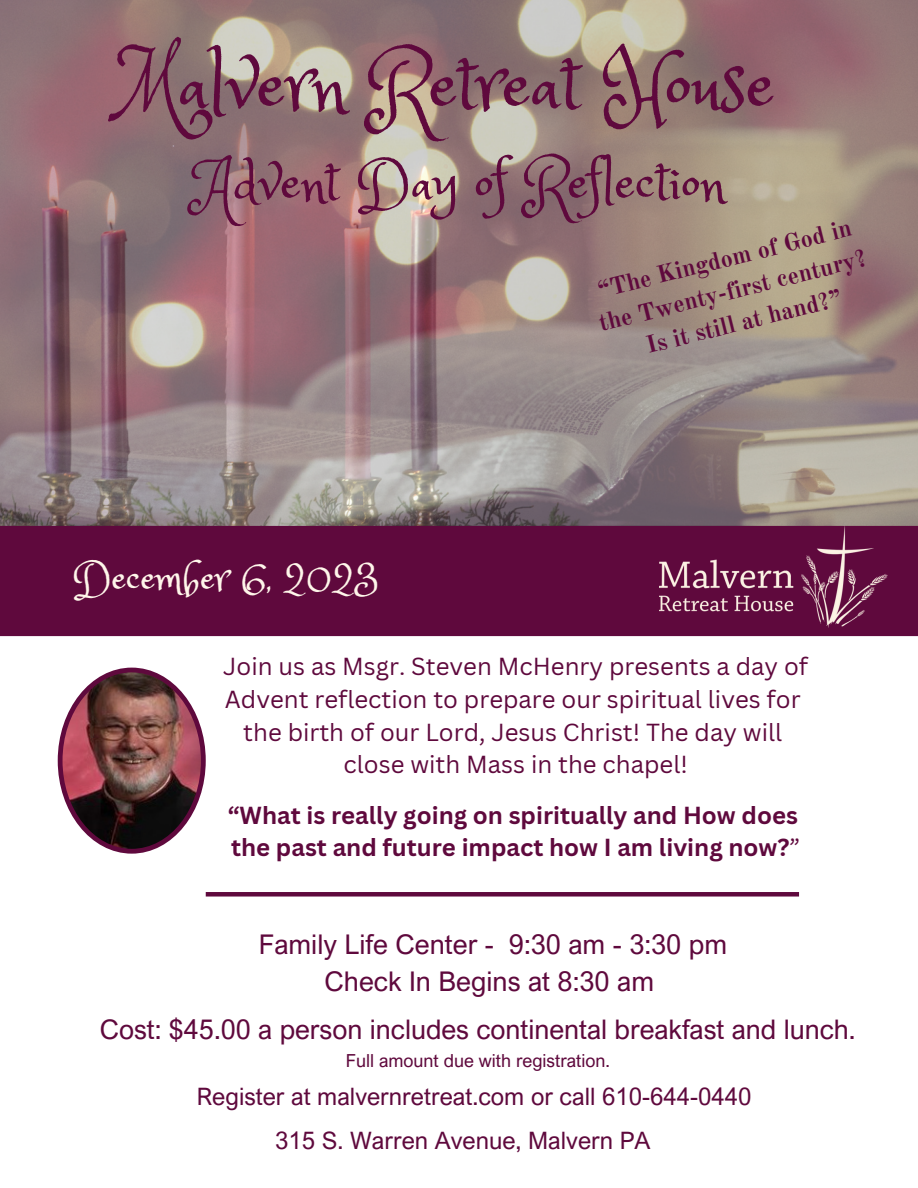
<style>
.page{position:relative;width:918px;height:1188px;background:#fff}
.page>*{position:absolute;margin:0;border:0;box-sizing:border-box;transform-origin:0 0}
.t1{font:79.5px "Princess Sofia";color:#5f093d}
.t2{font:57px "Princess Sofia";color:#5f093d}
.t3{font:40.5px "Princess Sofia";color:#fff6ea}
.t4{font:27.15px "Arial Nova";color:#5f093d}
.t5{font:27px "Arial Nova";color:#5f093d}
.t6{font:24px/32.7px "Canva Sans";color:#5f093d}
.t7{font:700 24px "Canva Sans";color:#5f093d}
.t8{font:24px "Arial Nova";color:#5f093d}
.t9{font:700 24px "Old Standard";color:#5f093d}
.t10{font:18px "Arial Nova";color:#5f093d}
.s1{font-weight:400}
</style>
<div class="page">
<div style="left:0;top:526px;width:918px;height:110px;background:#5f093d"></div>
<img style="left:0;top:0;width:918px;height:525px">
<img style="left:58px;top:668px;width:148px;height:186px">
<div style="left:206px;top:892px;width:593px;height:5px;background:#5f093d"></div>
<img style="left:660px;top:525px;width:227px;height:103px">
<p class="t1" style="left:119px;top:32px;width:658px">Malvern Retreat House</p>
<p class="t2" style="left:197px;top:145px;width:530px">Advent Day of Reflection</p>
<p class="t9" style="left:595px;top:276px;width:262px;rotate:-14deg">“The Kingdom of God in</p>
<p class="t9" style="left:596px;top:309px;width:276px;rotate:-14deg">the Twenty-first century?</p>
<p class="t9" style="left:643px;top:331px;width:202px;rotate:-14deg">Is it still at hand?”</p>
<p class="t3" style="left:73px;top:551px;width:308px">December 6, 2023</p>
<p class="t6" style="left:223px;top:650px;width:586px">Join us as Msgr. Steven McHenry presents a day of<br>Advent reflection to prepare our spiritual lives for</p>
<p class="t6" style="left:243px;top:715px;width:540px">the birth of our Lord, Jesus Christ! The day will</p>
<p class="t6" style="left:344px;top:748px;width:346px">close with Mass in the chapel!</p>
<p class="t7" style="left:228px;top:798px;width:572px">“What is really going on spiritually and How does</p>
<p class="t7" style="left:231px;top:831px;width:571px">the past and future impact how I am living now?<span class="s1">”</span></p>
<p class="t4" style="left:259px;top:927px;width:470px">Family Life Center - 9:30 am - 3:30 pm</p>
<p class="t4" style="left:325px;top:965px;width:331px">Check In Begins at 8:30 am</p>
<p class="t5" style="left:100px;top:1013px;width:757px">Cost: $45.00 a person includes continental breakfast and lunch.</p>
<p class="t10" style="left:346px;top:1050px;width:266px">Full amount due with registration.</p>
<p class="t8" style="left:197px;top:1081px;width:556px">Register at malvernretreat.com or call 610-644-0440</p>
<p class="t8" style="left:275px;top:1126px;width:377px">315 S. Warren Avenue, Malvern PA</p>
</div>
